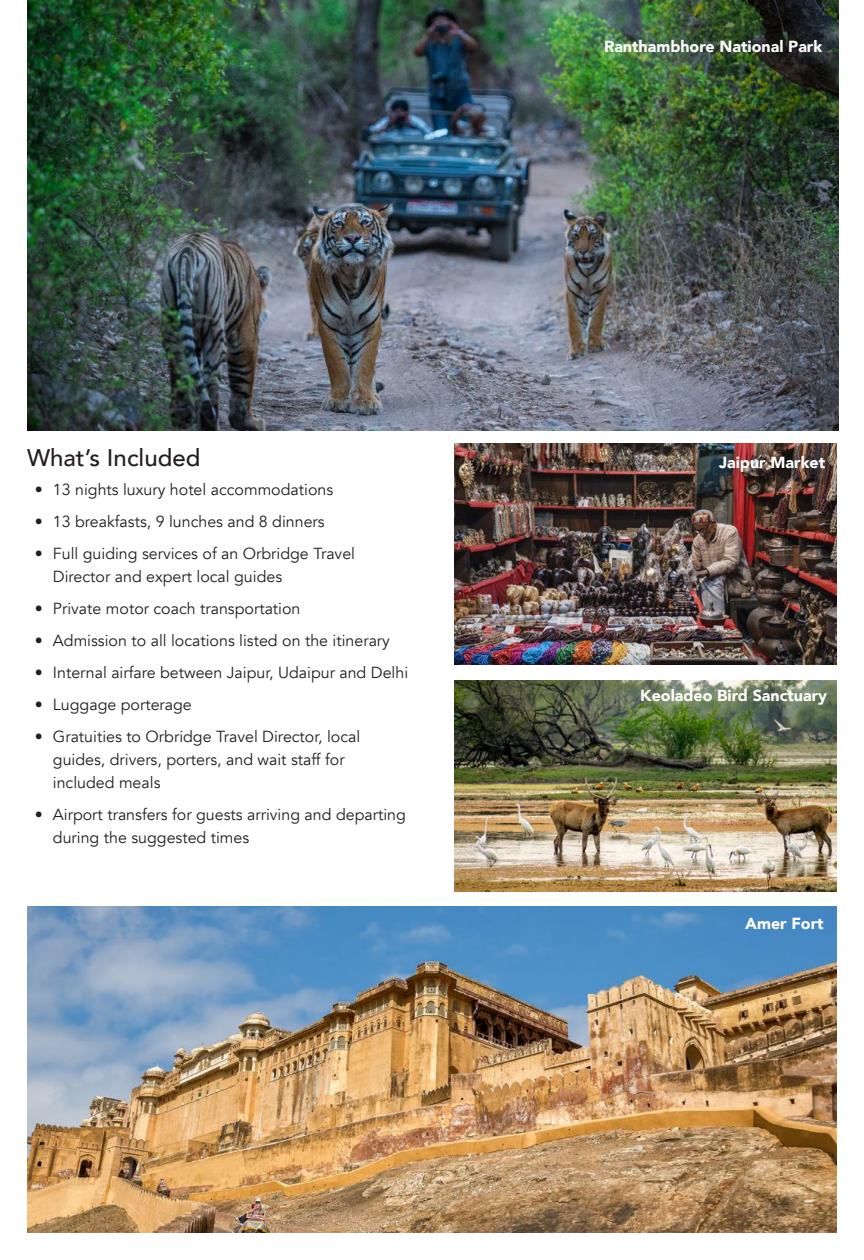
<style>
.page{position:relative;width:864px;height:1260px;background:#fff}
.page>*{position:absolute;margin:0;border:0;box-sizing:border-box;transform-origin:0 0}
.t1{font:500 24px "Avenir";color:#241f1f}
.t2{font:16px/23px "Avenir";color:#241f1f}
.t3{font:900 16px "Avenir";color:#fff}
</style>
<div class="page">
<img style="left:27px;top:0;width:811px;height:430px">
<img style="left:455px;top:444px;width:382px;height:221px">
<img style="left:455px;top:680px;width:382px;height:212px">
<img style="left:27px;top:906px;width:810px;height:327px">
<h1 class="t1" style="left:27px;top:437px;width:175px">What’s Included</h1>
<p class="t2" style="left:35px;top:478px;width:300px">• 13 nights luxury hotel accommodations</p>
<p class="t2" style="left:35px;top:510px;width:291px">• 13 breakfasts, 9 lunches and 8 dinners</p>
<p class="t2" style="left:53px;top:542px;width:304px;text-indent:-18px">• Full guiding services of an Orbridge Travel<br>Director and expert local guides</p>
<p class="t2" style="left:35px;top:597px;width:267px">• Private motor coach transportation</p>
<p class="t2" style="left:35px;top:629px;width:357px">• Admission to all locations listed on the itinerary</p>
<p class="t2" style="left:35px;top:661px;width:375px">• Internal airfare between Jaipur, Udaipur and Delhi</p>
<p class="t2" style="left:35px;top:693px;width:158px">• Luggage porterage</p>
<p class="t2" style="left:53px;top:725px;width:309px;text-indent:-18px">• Gratuities to Orbridge Travel Director, local guides, drivers, porters, and wait staff for included meals</p>
<p class="t2" style="left:53px;top:803px;width:355px;text-indent:-18px">• Airport transfers for guests arriving and departing during the suggested times</p>
<p class="t3" style="left:604px;top:33px;width:220px">Ranthambhore National Park</p>
<p class="t3" style="left:719px;top:448px;width:108px">Jaipur Market</p>
<p class="t3" style="left:640px;top:681px;width:188px">Keoladeo Bird Sanctuary</p>
<p class="t3" style="left:745px;top:910px;width:80px">Amer Fort</p>
</div>
